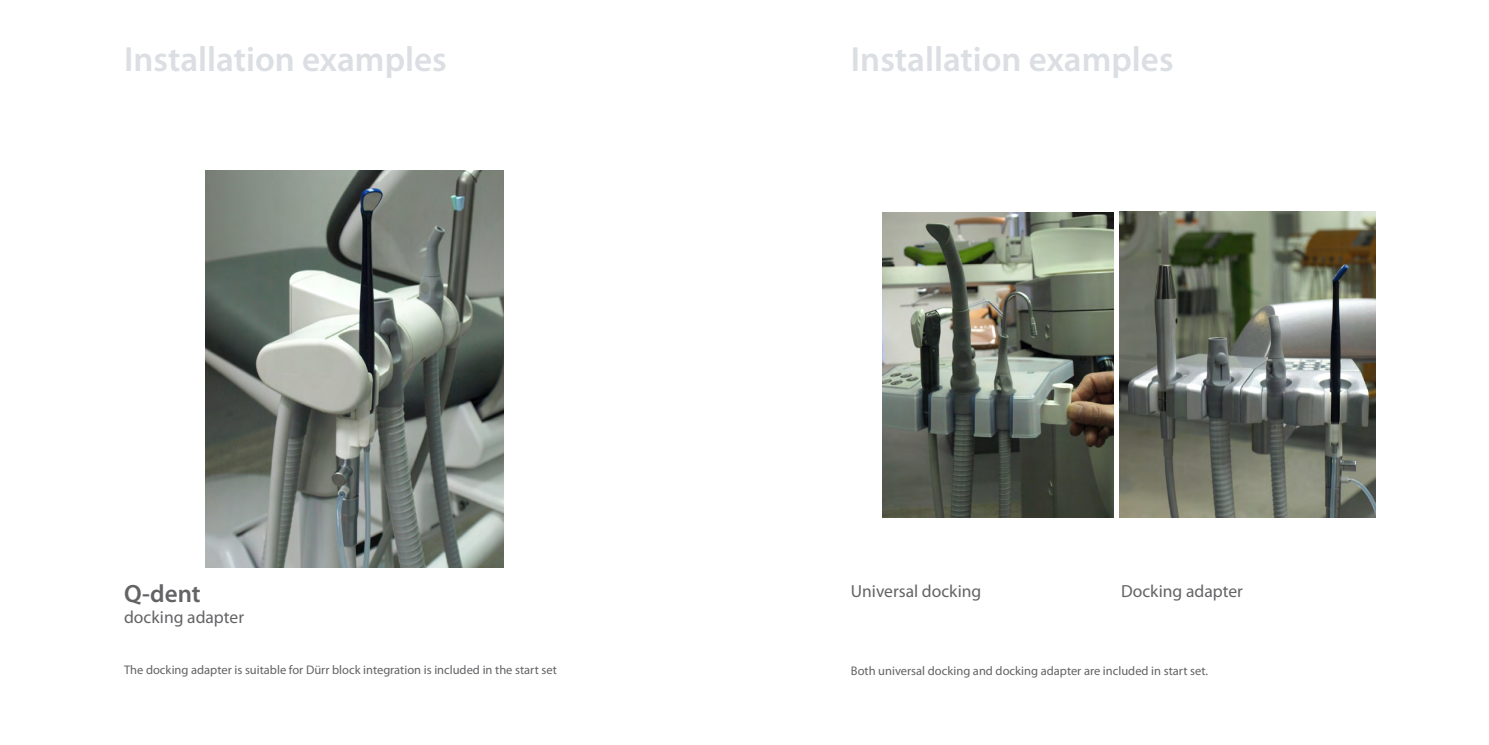
<style>
.page{position:relative;width:1489px;height:745px;background:#fff}
.page>*{position:absolute;margin:0;border:0;box-sizing:border-box;transform-origin:0 0}
.t1{font:600 35px "Myriad Pro";color:#dbdee2}
.t2{font:600 25px "Myriad Pro";color:#636366}
.t3{font:17.5px "Myriad Pro";color:#636366}
.t4{font:12.5px "Myriad Pro";color:#636366}
</style>
<div class="page">
<img style="left:206px;top:170px;width:297px;height:397px">
<img style="left:882px;top:213px;width:231px;height:304px">
<img style="left:1119px;top:211px;width:256px;height:306px">
<p class="t1" style="left:124px;top:37px;width:324px">Installation examples</p>
<p class="t2" style="left:124px;top:577px;width:78px">Q-dent</p>
<p class="t3" style="left:124px;top:606px;width:121px">docking adapter</p>
<p class="t4" style="left:124px;top:662px;width:434px">The docking adapter is suitable for Dürr block integration is included in the start set</p>
<p class="t1" style="left:850px;top:37px;width:324px">Installation examples</p>
<p class="t3" style="left:850px;top:579px;width:132px">Universal docking</p>
<p class="t3" style="left:1120px;top:579px;width:123px">Docking adapter</p>
<p class="t4" style="left:850px;top:662px;width:358px">Both universal docking and docking adapter are included in start set.</p>
</div>
